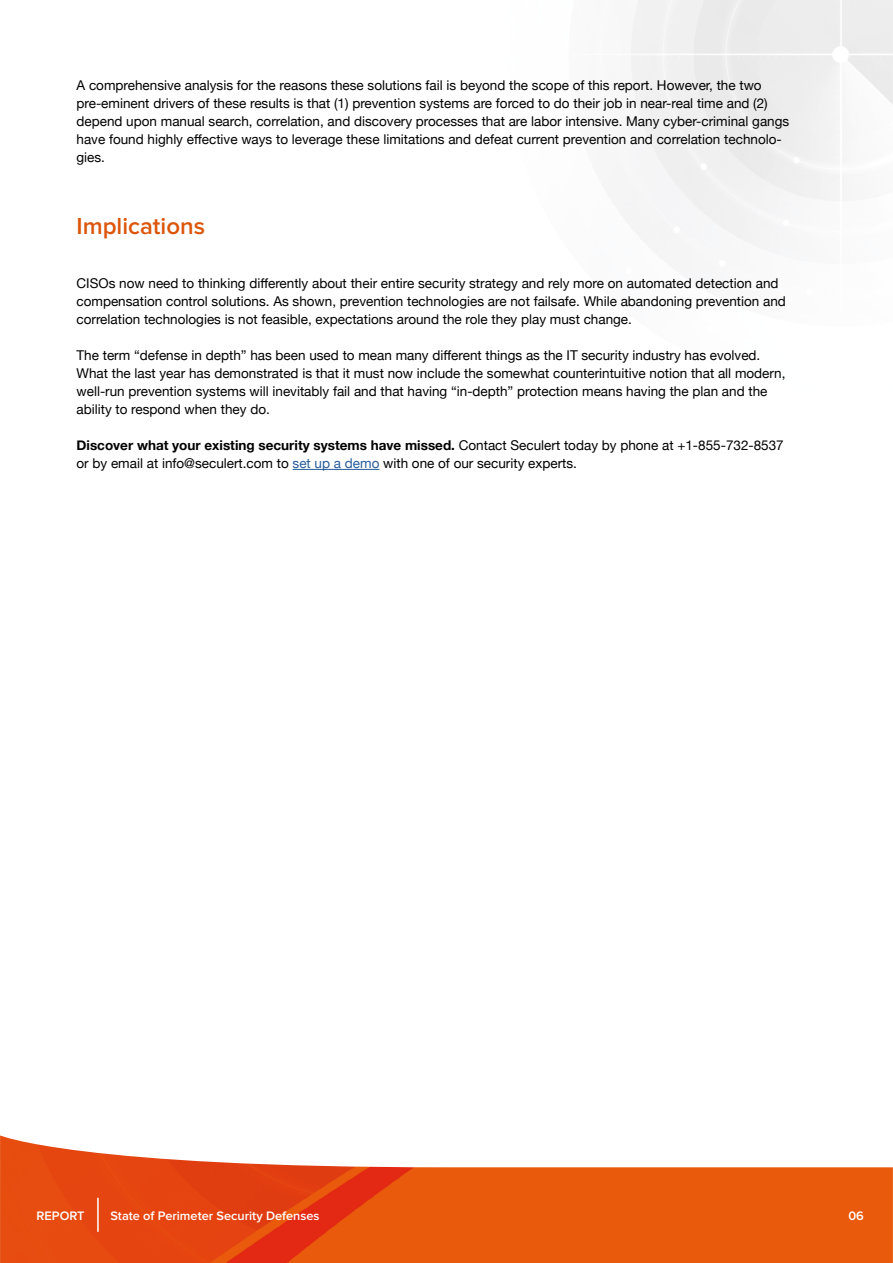
<style>
.page{position:relative;width:893px;height:1263px;background:#fff}
.page>*{position:absolute;margin:0;border:0;box-sizing:border-box;transform-origin:0 0}
.t1{font:600 24px "Proxima Nova";color:#dc560a}
.t2{font:13.5px/18px "Helvetica Neue";color:#000}
.t3{font:600 12.75px "Proxima Nova";color:#fff}
.s1{font-weight:700}
.s2{color:#275b9b}
</style>
<div class="page">
<img style="left:0;top:1135px;width:893px;height:128px">
<hr style="left:97px;top:1198px;width:2px;height:34px;background:#fff">
<hr style="left:293px;top:469px;width:86px;height:1px;background:#275b9b">
<p class="t2" style="left:77px;top:77px;width:714px">A comprehensive analysis for the reasons these solutions fail is beyond the scope of this report. However, the two pre-eminent drivers of these results is that (1) prevention systems are forced to do their job in near-real time and (2) depend upon manual search, correlation, and discovery processes that are labor intensive. Many cyber-criminal gangs have found highly effective ways to leverage these limitations and defeat current prevention and correlation technolo&shy;gies.</p>
<h1 class="t1" style="left:77px;top:212px;width:130px">Implications</h1>
<p class="t2" style="left:77px;top:275px;width:711px">CISOs now need to thinking differently about their entire security strategy and rely more on automated detection and compensation control solutions. As shown, prevention technologies are not failsafe. While abandoning prevention and correlation technologies is not feasible, expectations around the role they play must change.</p>
<p class="t2" style="left:77px;top:347px;width:710px">The term “defense in depth” has been used to mean many different things as the IT security industry has evolved.<br>What the last year has demonstrated is that it must now include the somewhat counterintuitive notion that all modern, well-run prevention systems will inevitably fail and that having “in-depth” protection means having the plan and the ability to respond when they do.</p>
<p class="t2" style="left:77px;top:437px;width:709px"><span class="s1">Discover what your existing security systems have missed.</span> Contact Seculert today by phone at +1-855-732-8537 or by email at info@seculert.com to <span class="s2">set up a demo</span> with one of our security experts.</p>
<p class="t3" style="left:37px;top:1208px;width:50px">REPORT</p>
<p class="t3" style="left:111px;top:1208px;width:211px">State of Perimeter Security Defenses</p>
<p class="t3" style="left:848px;top:1208px;width:17px">06</p>
</div>
